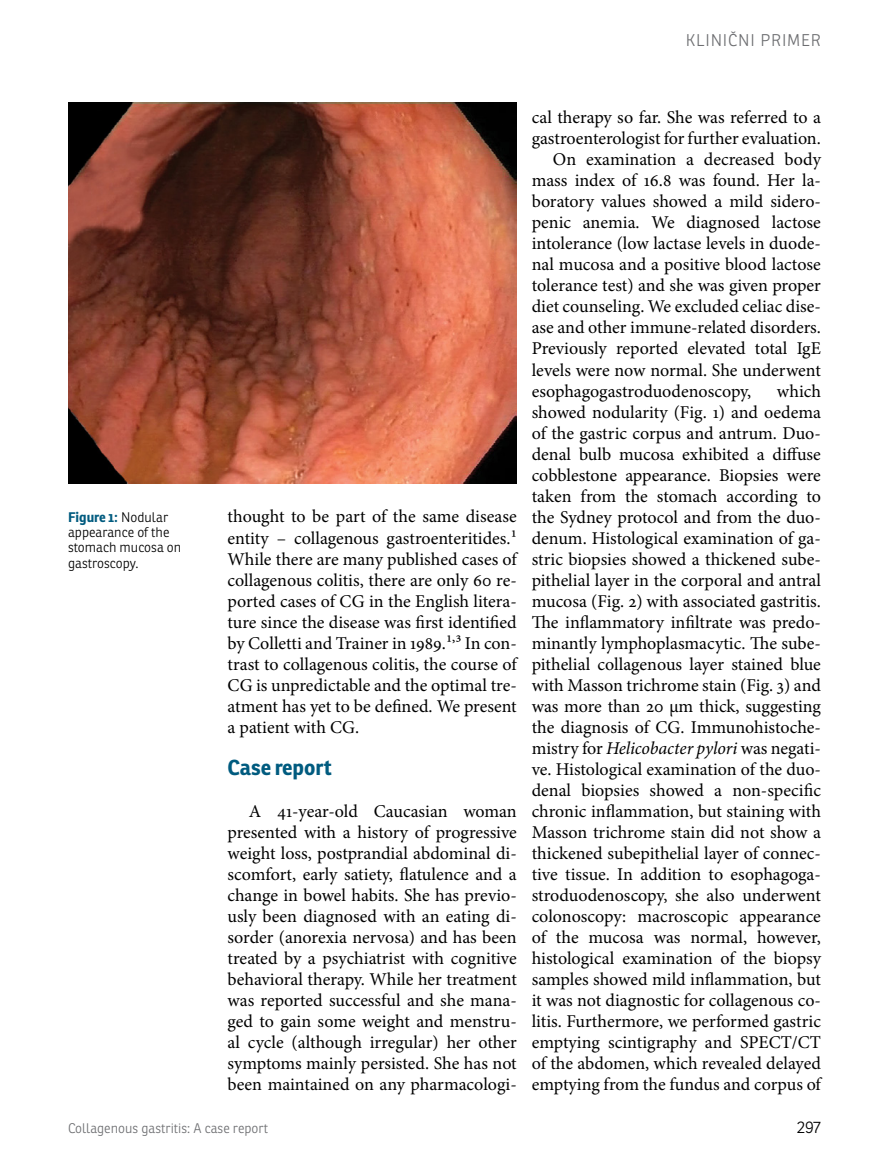
<style>
.page{position:relative;width:872px;height:1166px;background:#fff}
.page>*{position:absolute;margin:0;border:0;box-sizing:border-box;transform-origin:0 0}
.t1{font:700 21px "Ronnia";color:#005b7f}
.t2{font:18px/21px "Minion Pro";color:#000;text-align:justify}
.t3{font:300 16.5px "Ronnia";letter-spacing:.05em;color:#6d6e71}
.t4{font:300 16.5px "Ronnia";color:#000}
.t5{font:300 13.5px/15px "Ronnia";color:#000}
.t6{font:300 13.5px "Ronnia";color:#6d6e71}
.s1{font-weight:700;color:#005b7f}
.s2{font-style:italic}
</style>
<div class="page">
<img style="left:68px;top:102px;width:449px;height:381px">
<p class="t3" style="left:686px;top:30px;width:136px">Klinični primer</p>
<p class="t5" style="left:68px;top:510px;width:115px"><span class="s1">Figure 1:</span> N odular appearance of the stomach mucosa on gastroscopy.</p>
<p class="t2" style="left:227px;top:506px;width:291px">thought to be part of the same disease entity – collagenous gastroenteritides.1<br>While there are many published cases of collagenous colitis, there are only 60 re&shy;ported cases of CG in the English litera&shy;ture since the disease was first identified by Colletti and Trainer in 1989.1,3 In con&shy;trast to collagenous colitis, the course of CG is unpredictable and the optimal tre&shy;atment has yet to be defined. We present a patient with CG.</p>
<p class="t1" style="left:227px;top:753px;width:106px">Case report</p>
<p class="t2" style="left:227px;top:800px;width:291px;text-indent:21px">A 41-year-old Caucasian woman presented with a history of progressive weight loss, postprandial abdominal di&shy;scomfort, early satiety, flatulence and a change in bowel habits. She has previo&shy;usly been diagnosed with an eating di&shy;sorder (anorexia nervosa) and has been treated by a psychiatrist with cognitive behavioral therapy. While her treatment was reported successful and she mana&shy;ged to gain some weight and menstru&shy;al cycle (although irregular) her other symptoms mainly persisted. She has not been maintained on any pharmacologi-</p>
<p class="t2" style="left:532px;top:107px;width:291px">cal therapy so far. She was referred to a</p>
<p class="t2" style="left:532px;top:128px;width:291px">gastroenterologist for further evaluation.</p>
<p class="t2" style="left:553px;top:149px;width:269px">On examination a decreased body</p>
<p class="t2" style="left:532px;top:170px;width:291px">mass index of 16.8 was found. Her la-</p>
<p class="t2" style="left:532px;top:191px;width:291px">boratory values showed a mild sidero-</p>
<p class="t2" style="left:532px;top:212px;width:291px">penic anemia. We diagnosed lactose</p>
<p class="t2" style="left:532px;top:233px;width:291px">intolerance (low lactase levels in duode-</p>
<p class="t2" style="left:532px;top:254px;width:291px">nal mucosa and a positive blood lactose</p>
<p class="t2" style="left:532px;top:275px;width:291px">tolerance test) and she was given proper</p>
<p class="t2" style="left:532px;top:296px;width:291px">diet counseling. We excluded celiac dise-</p>
<p class="t2" style="left:532px;top:317px;width:291px">ase and other immune-related disorders.</p>
<p class="t2" style="left:532px;top:338px;width:291px">Previously reported elevated total IgE</p>
<p class="t2" style="left:532px;top:359px;width:291px">levels were now normal. She underwent</p>
<p class="t2" style="left:532px;top:380px;width:221px">esophagogastroduodenoscopy,</p>
<p class="t2" style="left:532px;top:380px;width:291px;text-indent:245px">which showed nodularity (Fig. 1) and oedema of the gastric corpus and antrum. Duo&shy;denal bulb mucosa exhibited a diffuse cobblestone appearance. Biopsies were taken from the stomach according to the Sydney protocol and from the duo&shy;denum. Histological examination of ga&shy;stric biopsies showed a thickened sube&shy;pithelial layer in the corporal and antral mucosa (Fig. 2) with associated gastritis.<br>The inflammatory infiltrate was predo&shy;minantly lymphoplasmacytic. The sube&shy;pithelial collagenous layer stained blue with Masson trichrome stain (Fig. 3) and was more than 20 μm thick, suggesting the diagnosis of CG. Immunohistoche&shy;mistry for <span class="s2">Helicobacter pylori</span> was negati&shy;ve. Histological examination of the duo&shy;denal biopsies showed a non-specific chronic inflammation, but staining with Masson trichrome stain did not show a thickened subepithelial layer of connec&shy;tive tissue. In addition to esophagoga&shy;stroduodenoscopy, she also underwent colonoscopy: macroscopic appearance of the mucosa was normal, however, histological examination of the biopsy samples showed mild inflammation, but it was not diagnostic for collagenous co&shy;litis. Furthermore, we performed gastric emptying scintigraphy and SPECT/CT of the abdomen, which revealed delayed emptying from the fundus and corpus of</p>
<p class="t6" style="left:68px;top:1119px;width:202px">Collagenous gastritis: A case report</p>
<p class="t4" style="left:797px;top:1116px;width:25px">297</p>
</div>
